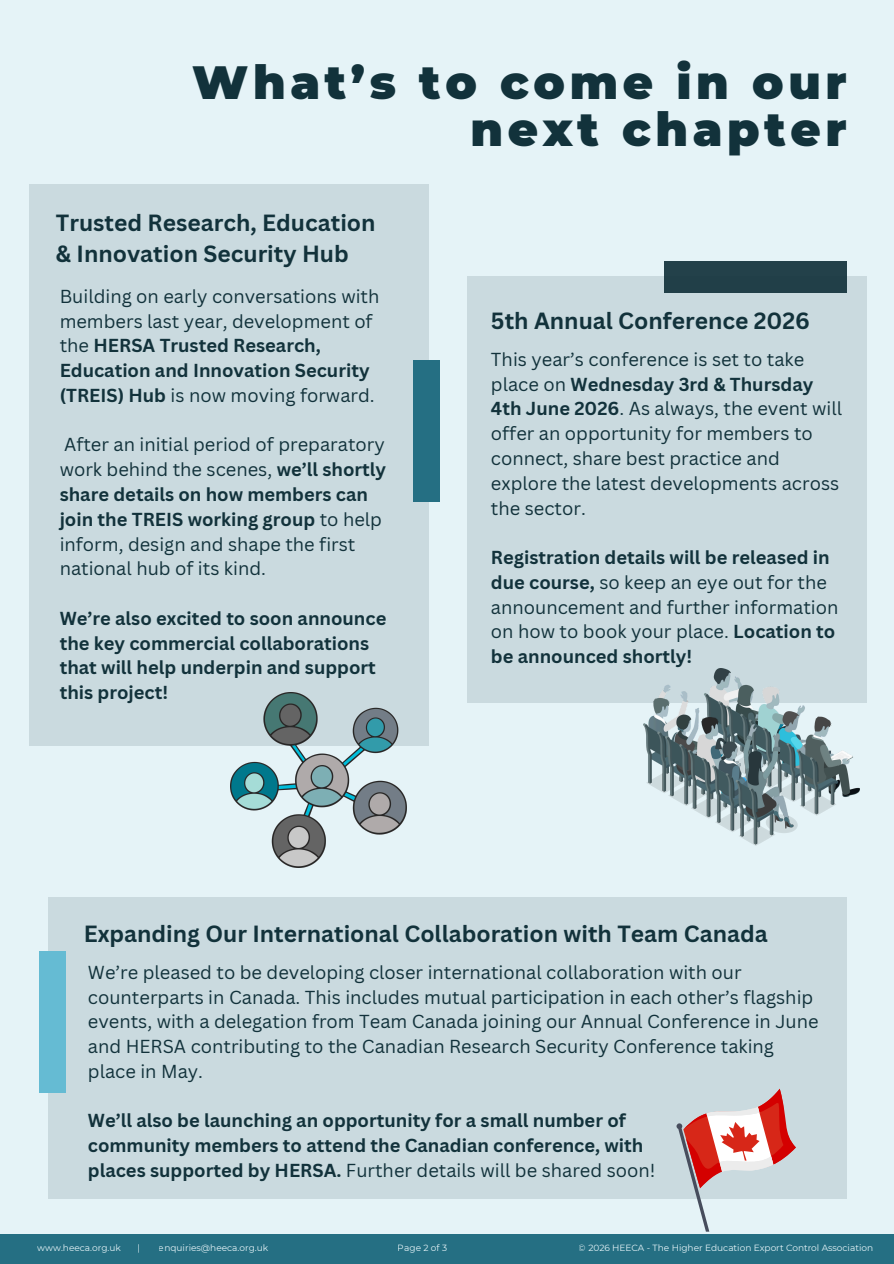
<style>
.page{position:relative;width:894px;height:1264px;background:#fff}
.page>*{position:absolute;margin:0;border:0;box-sizing:border-box;transform-origin:0 0}
.t1{font:900 46.5px/47.2px "Montserrat";letter-spacing:.1em;color:#12323b;text-align:right}
.t2{font:700 22.8px/31.5px "Canva Sans";color:#12323b}
.t3{font:18.3px/24.8px "Canva Sans";color:#12323b}
.t4{font:700 18.3px/24.8px "Canva Sans";color:#12323b}
.t5{font:9px "Montserrat";color:#e5f3f7}
.s1{font-weight:700}
.s2{font-weight:400}
</style>
<div class="page">
<div style="left:0;top:0;width:893px;height:1263px;background:#e5f3f7"></div>
<div style="left:0;top:1234px;width:893px;height:29px;background:#256f83"></div>
<div style="left:30px;top:184px;width:399px;height:561px;background:#c6d6db"></div>
<div style="left:466px;top:277px;width:400px;height:426px;background:#c6d6db"></div>
<div style="left:49px;top:897px;width:797px;height:301px;background:#c6d6db"></div>
<div style="left:664px;top:261px;width:182px;height:32px;background:#213f48"></div>
<div style="left:413px;top:360px;width:26px;height:141px;background:#256f83"></div>
<div style="left:40px;top:950px;width:26px;height:142px;background:#65bbd3"></div>
<img style="left:643px;top:668px;width:216px;height:177px">
<img style="left:230px;top:692px;width:176px;height:175px">
<svg style="left:676px;top:1088px;width:119px;height:143px"></svg>
<h1 class="t1" style="left:192px;top:58px;width:655px">What’s to come in our next chapter</h1>
<p class="t2" style="left:56px;top:206px;width:321px">Trusted Research, Education &amp; Innovation Security Hub</p>
<p class="t3" style="left:60px;top:283px;width:321px">Building on early conversations with members last year, development of the <span class="s1">HERSA Trusted Research, Education and Innovation Security (TREIS) Hub</span> is now moving forward.</p>
<p class="t3" style="left:60px;top:432px;width:328px">After an initial period of preparatory work behind the scenes, <span class="s1">we’ll shortly share details on how members can join the TREIS working group</span> to help inform, design and shape the first national hub of its kind.</p>
<p class="t4" style="left:60px;top:605px;width:328px">We’re also excited to soon announce the key commercial collaborations that will help underpin and support this project!</p>
<p class="t2" style="left:491px;top:304px;width:320px">5th Annual Conference 2026</p>
<p class="t3" style="left:491px;top:346px;width:352px">This year’s conference is set to take place on <span class="s1">Wednesday 3rd &amp; Thursday<br>4th June 2026</span>. As always, the event will offer an opportunity for members to connect, share best practice and explore the latest developments across the sector.</p>
<p class="t4" style="left:491px;top:544px;width:349px">Registration details will be released in due course, <span class="s2">so keep an eye out for the announcement and further information on how to book your place.</span> Location to be announced shortly!</p>
<p class="t2" style="left:84px;top:917px;width:685px">Expanding Our International Collaboration with Team Canada</p>
<p class="t3" style="left:88px;top:959px;width:732px">We’re pleased to be developing closer international collaboration with our counterparts in Canada. This includes mutual participation in each other’s flagship events, with a delegation from Team Canada joining our Annual Conference in June and HERSA contributing to the Canadian Research Security Conference taking place in May.</p>
<p class="t4" style="left:88px;top:1107px;width:569px">We’ll also be launching an opportunity for a small number of community members to attend the Canadian conference, with places supported by HERSA. <span class="s2">Further details will be shared soon!</span></p>
<p class="t5" style="left:37px;top:1242px;width:85px">www.heeca.org.uk</p>
<p class="t5" style="left:138px;top:1242px;width:4px">|</p>
<p class="t5" style="left:159px;top:1242px;width:111px">enquiries@heeca.org.uk</p>
<p class="t5" style="left:397px;top:1242px;width:51px">Page 2 of 3</p>
<p class="t5" style="left:578px;top:1242px;width:296px">© 2026 HEECA - The Higher Education Export Control Association</p>
</div>
